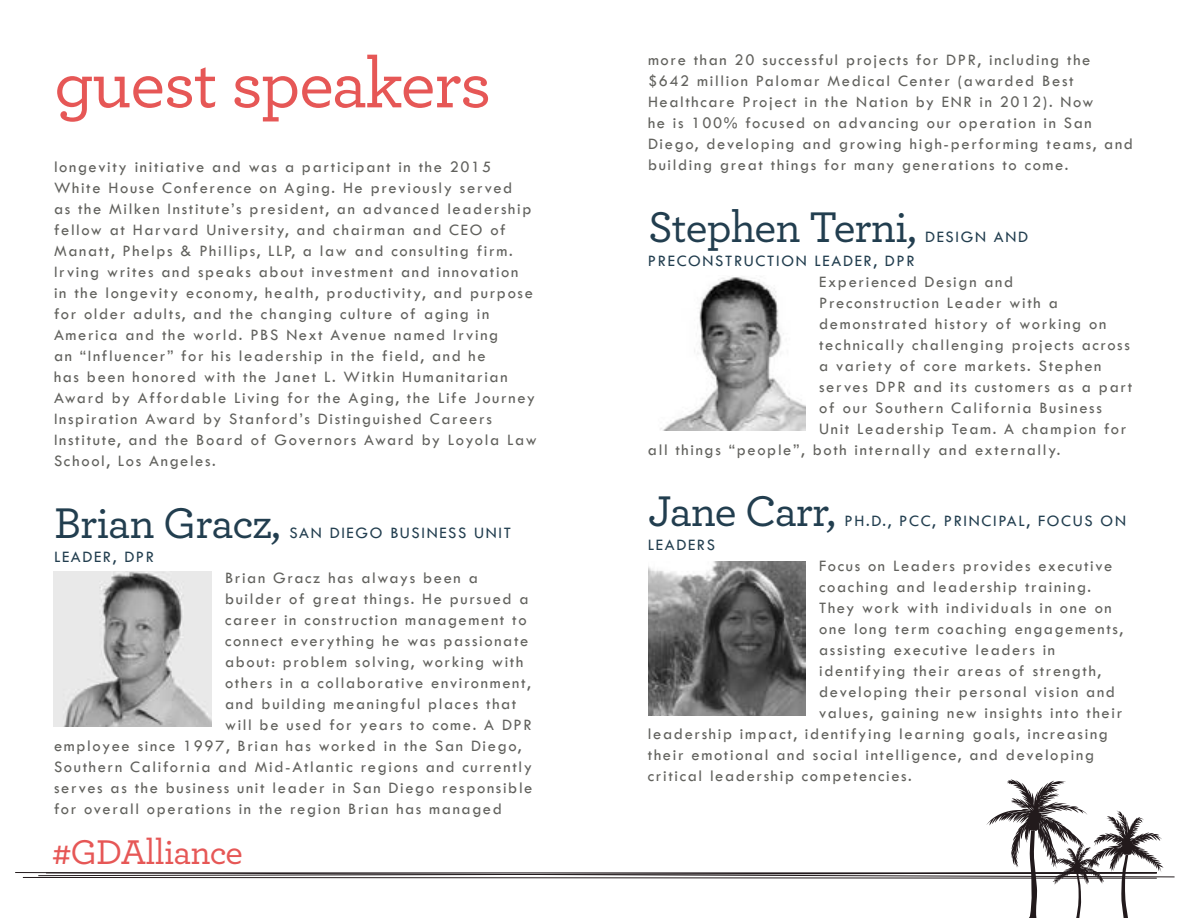
<style>
.page{position:relative;width:1188px;height:918px;background:#fff}
.page>*{position:absolute;margin:0;border:0;box-sizing:border-box;transform-origin:0 0}
.t1{font:500 72px "Archer";letter-spacing:-.025em;color:#e65756}
.t2{font:500 45px "Archer";letter-spacing:-.02em;color:#223e4f}
.t3{font:500 36px "Archer";letter-spacing:-.02em;color:#e65756}
.t4{font:500 16.5px/21px "Tw Cen";letter-spacing:.1em;color:#61615d}
.t5{font:500 16.5px "Tw Cen";letter-spacing:.1em;color:#223e4f}
</style>
<div class="page">
<img style="left:54px;top:572px;width:158px;height:154px">
<svg style="left:15px;top:779px;width:1160px;height:139px"></svg>
<img style="left:660px;top:277px;width:146px;height:153px">
<img style="left:648px;top:561px;width:158px;height:155px">
<h1 class="t1" style="left:54px;top:32px;width:439px">guest speakers</h1>
<p class="t4" style="left:54px;top:156px;width:484px">longevity initiative and was a participant in the 2015<br>White House Conference on Aging. He previously served<br>as the Milken Institute’s president, an advanced leadership fellow at Harvard University, and chairman and CEO of Manatt, Phelps &amp; Phillips, LLP, a law and consulting firm.<br>Irving writes and speaks about investment and innovation<br>in the longevity economy, health, productivity, and purpose for older adults, and the changing culture of aging in America and the world. PBS Next Avenue named Irving<br>an “Influencer” for his leadership in the field, and he<br>has been honored with the Janet L. Witkin Humanitarian Award by Affordable Living for the Aging, the Life Journey Inspiration Award by Stanford’s Distinguished Careers Institute, and the Board of Governors Award by Loyola Law School, Los Angeles.</p>
<h2 class="t2" style="left:54px;top:490px;width:228px">Brian Gracz,</h2>
<p class="t5" style="left:289px;top:522px;width:223px">SAN DIEGO BUSINESS UNIT</p>
<p class="t5" style="left:54px;top:546px;width:102px">LEADER, DPR</p>
<p class="t4" style="left:225px;top:566px;width:254px">Brian Gracz has always been a</p>
<p class="t4" style="left:225px;top:587px;width:305px">builder of great things. He pursued a</p>
<p class="t4" style="left:225px;top:608px;width:303px">career in construction management to</p>
<p class="t4" style="left:225px;top:629px;width:305px">connect everything he was passionate</p>
<p class="t4" style="left:225px;top:650px;width:300px">about: problem solving, working with</p>
<p class="t4" style="left:225px;top:671px;width:307px">others in a collaborative environment,</p>
<p class="t4" style="left:225px;top:692px;width:293px">and building meaningful places that</p>
<p class="t4" style="left:225px;top:713px;width:308px">will be used for years to come. A DPR</p>
<p class="t4" style="left:54px;top:734px;width:469px">employee since 1997, Brian has worked in the San Diego,</p>
<p class="t4" style="left:54px;top:755px;width:480px">Southern California and Mid-Atlantic regions and currently</p>
<p class="t4" style="left:54px;top:776px;width:480px">serves as the business unit leader in San Diego responsible</p>
<p class="t4" style="left:54px;top:797px;width:449px">for overall operations in the region Brian has managed</p>
<h3 class="t3" style="left:52px;top:826px;width:192px">#GDAlliance</h3>
<p class="t4" style="left:648px;top:49px;width:487px">more than 20 successful projects for DPR, including the $642 million Palomar Medical Center (awarded Best Healthcare Project in the Nation by ENR in 2012). Now<br>he is 100% focused on advancing our operation in San Diego, developing and growing high-performing teams, and building great things for many generations to come.</p>
<h2 class="t2" style="left:648px;top:194px;width:270px">Stephen Terni,</h2>
<p class="t5" style="left:925px;top:227px;width:105px">DESIGN AND</p>
<p class="t5" style="left:648px;top:251px;width:268px">PRECONSTRUCTION LEADER, DPR</p>
<p class="t4" style="left:819px;top:270px;width:195px">Experienced Design and</p>
<p class="t4" style="left:819px;top:291px;width:240px">Preconstruction Leader with a</p>
<p class="t4" style="left:819px;top:313px;width:289px">demonstrated history of working on</p>
<p class="t4" style="left:819px;top:334px;width:312px">technically challenging projects across</p>
<p class="t4" style="left:819px;top:355px;width:284px">a variety of core markets. Stephen</p>
<p class="t4" style="left:819px;top:376px;width:315px">serves DPR and its customers as a part</p>
<p class="t4" style="left:819px;top:397px;width:284px">of our Southern California Business</p>
<p class="t4" style="left:819px;top:418px;width:309px">Unit Leadership Team. A champion for</p>
<p class="t4" style="left:648px;top:439px;width:414px">all things “people”, both internally and externally.</p>
<h2 class="t2" style="left:648px;top:479px;width:190px">Jane Carr,</h2>
<p class="t5" style="left:845px;top:511px;width:283px">PH.D., PCC, PRINCIPAL, FOCUS ON</p>
<p class="t5" style="left:648px;top:535px;width:69px">LEADERS</p>
<p class="t4" style="left:819px;top:555px;width:295px">Focus on Leaders provides executive</p>
<p class="t4" style="left:819px;top:576px;width:274px">coaching and leadership training.</p>
<p class="t4" style="left:819px;top:597px;width:294px">They work with individuals in one on</p>
<p class="t4" style="left:819px;top:618px;width:305px">one long term coaching engagements,</p>
<p class="t4" style="left:819px;top:639px;width:238px">assisting executive leaders in</p>
<p class="t4" style="left:819px;top:660px;width:284px">identifying their areas of strength,</p>
<p class="t4" style="left:819px;top:681px;width:297px">developing their personal vision and</p>
<p class="t4" style="left:819px;top:702px;width:305px">values, gaining new insights into their</p>
<p class="t4" style="left:648px;top:723px;width:462px">leadership impact, identifying learning goals, increasing</p>
<p class="t4" style="left:648px;top:744px;width:448px">their emotional and social intelligence, and developing</p>
<p class="t4" style="left:648px;top:765px;width:265px">critical leadership competencies.</p>
</div>
